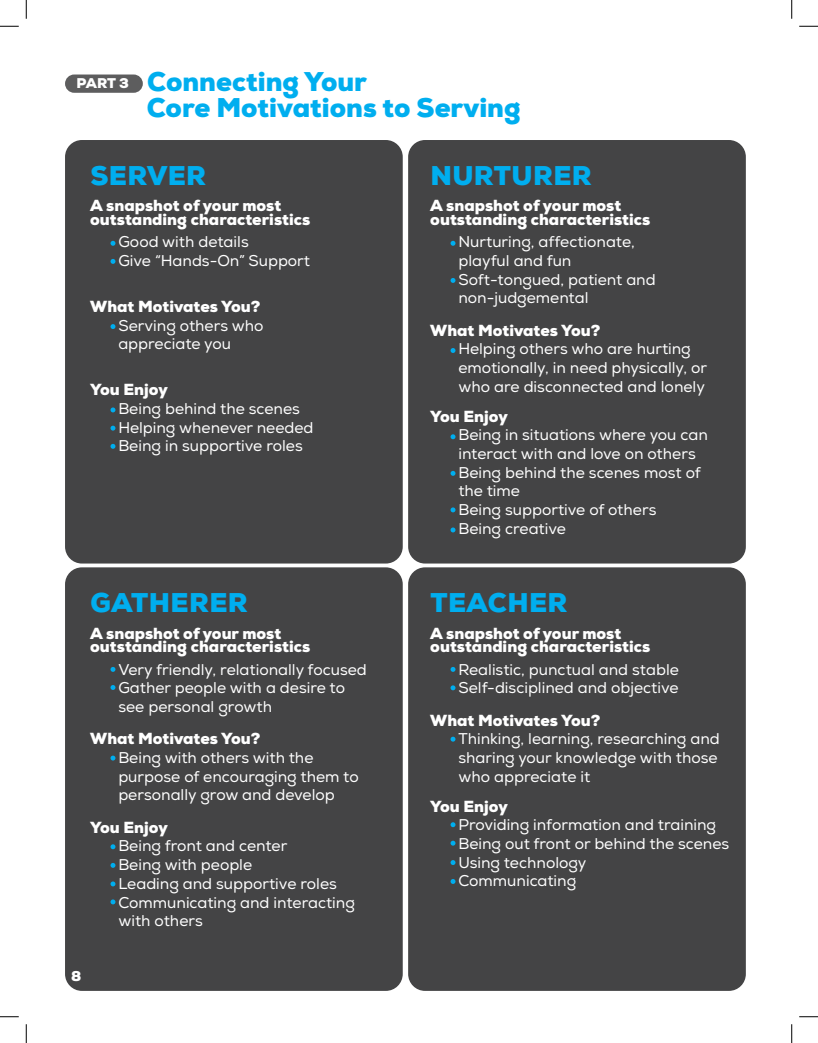
<style>
.page{position:relative;width:818px;height:1043px;background:#fff}
.page>*{position:absolute;margin:0;border:0;box-sizing:border-box;transform-origin:0 0}
.t1{font:900 26.25px "Nexa";color:#00aeef}
.t2{font:15.5px/18.6px "Nexa";color:#fff}
.t3{font:900 15.5px/13.6px "Nexa";color:#fff}
.t4{font:900 13.75px "Nexa";color:#fff}
.t5{font:900 13.62px "Nexa";color:#fff}
</style>
<div class="page">
<div style="left:65px;top:140px;width:337px;height:423px;background:#444445;border-radius:17px"></div>
<div style="left:65px;top:567px;width:337px;height:423px;background:#444445;border-radius:17px"></div>
<div style="left:408px;top:140px;width:337px;height:423px;background:#444445;border-radius:17px"></div>
<div style="left:408px;top:567px;width:337px;height:423px;background:#444445;border-radius:17px"></div>
<div style="left:65px;top:74px;width:78px;height:19px;background:#5d5d5e;border-radius:9px"></div>
<svg style="left:110px;top:241px;width:5px;height:5px"></svg>
<svg style="left:110px;top:667px;width:5px;height:5px"></svg>
<svg style="left:450px;top:667px;width:5px;height:5px"></svg>
<svg style="left:450px;top:685px;width:5px;height:5px"></svg>
<svg style="left:450px;top:736px;width:5px;height:5px"></svg>
<svg style="left:450px;top:822px;width:5px;height:5px"></svg>
<svg style="left:450px;top:840px;width:5px;height:5px"></svg>
<svg style="left:450px;top:860px;width:5px;height:5px"></svg>
<svg style="left:450px;top:879px;width:5px;height:5px"></svg>
<svg style="left:450px;top:241px;width:5px;height:5px"></svg>
<svg style="left:110px;top:259px;width:5px;height:5px"></svg>
<svg style="left:110px;top:685px;width:5px;height:5px"></svg>
<svg style="left:110px;top:755px;width:5px;height:5px"></svg>
<svg style="left:110px;top:844px;width:5px;height:5px"></svg>
<svg style="left:110px;top:863px;width:5px;height:4px"></svg>
<svg style="left:110px;top:881px;width:5px;height:5px"></svg>
<svg style="left:110px;top:899px;width:5px;height:5px"></svg>
<svg style="left:450px;top:278px;width:5px;height:5px"></svg>
<svg style="left:450px;top:348px;width:5px;height:5px"></svg>
<svg style="left:450px;top:434px;width:5px;height:5px"></svg>
<svg style="left:450px;top:471px;width:5px;height:5px"></svg>
<svg style="left:450px;top:507px;width:5px;height:5px"></svg>
<svg style="left:450px;top:527px;width:5px;height:5px"></svg>
<svg style="left:110px;top:324px;width:5px;height:5px"></svg>
<svg style="left:110px;top:407px;width:5px;height:5px"></svg>
<svg style="left:110px;top:425px;width:5px;height:5px"></svg>
<svg style="left:110px;top:444px;width:5px;height:5px"></svg>
<svg style="left:0;top:25px;width:19px;height:2px"></svg>
<svg style="left:799px;top:25px;width:19px;height:2px"></svg>
<svg style="left:0;top:1016px;width:19px;height:1px"></svg>
<svg style="left:799px;top:1016px;width:19px;height:1px"></svg>
<svg style="left:25px;top:0;width:2px;height:19px"></svg>
<svg style="left:25px;top:1024px;width:2px;height:18px"></svg>
<svg style="left:791px;top:0;width:1px;height:19px"></svg>
<svg style="left:791px;top:1024px;width:1px;height:18px"></svg>
<p class="t5" style="left:77px;top:74px;width:54px">PART 3</p>
<p class="t1" style="left:147px;top:64px;width:221px">Connecting Your</p>
<p class="t1" style="left:147px;top:90px;width:375px">Core Motivations to Serving</p>
<p class="t1" style="left:90px;top:158px;width:117px">SERVER</p>
<p class="t3" style="left:90px;top:199px;width:221px">A snapshot of your most outstanding characteristics</p>
<p class="t2" style="left:118px;top:233px;width:132px">Good with details</p>
<p class="t2" style="left:118px;top:251px;width:193px">Give “Hands-On” Support</p>
<p class="t3" style="left:90px;top:300px;width:172px">What Motivates You?</p>
<p class="t2" style="left:118px;top:316px;width:147px">Serving others who</p>
<p class="t2" style="left:118px;top:335px;width:114px">appreciate you</p>
<p class="t3" style="left:90px;top:383px;width:79px">You Enjoy</p>
<p class="t2" style="left:118px;top:400px;width:183px">Being behind the scenes</p>
<p class="t2" style="left:118px;top:418px;width:196px">Helping whenever needed</p>
<p class="t2" style="left:118px;top:437px;width:186px">Being in supportive roles</p>
<p class="t1" style="left:90px;top:585px;width:159px">GATHERER</p>
<p class="t3" style="left:90px;top:626px;width:221px">A snapshot of your most outstanding characteristics</p>
<p class="t2" style="left:118px;top:660px;width:250px">Very friendly, relationally focused</p>
<p class="t2" style="left:118px;top:679px;width:228px">Gather people with a desire to see personal growth</p>
<p class="t3" style="left:90px;top:732px;width:172px">What Motivates You?</p>
<p class="t2" style="left:118px;top:748px;width:242px">Being with others with the purpose of encouraging them to personally grow and develop</p>
<p class="t3" style="left:90px;top:820px;width:79px">You Enjoy</p>
<p class="t2" style="left:118px;top:837px;width:170px">Being front and center</p>
<p class="t2" style="left:118px;top:855px;width:135px">Being with people</p>
<p class="t2" style="left:118px;top:874px;width:220px">Leading and supportive roles</p>
<p class="t2" style="left:118px;top:893px;width:238px">Communicating and interacting with others</p>
<p class="t4" style="left:71px;top:967px;width:12px">8</p>
<p class="t1" style="left:430px;top:158px;width:163px">NURTURER</p>
<p class="t3" style="left:430px;top:199px;width:221px">A snapshot of your most outstanding characteristics</p>
<p class="t2" style="left:458px;top:233px;width:178px">Nurturing, affectionate,</p>
<p class="t2" style="left:458px;top:251px;width:114px">playful and fun</p>
<p class="t2" style="left:458px;top:270px;width:199px">Soft-tongued, patient and</p>
<p class="t2" style="left:458px;top:289px;width:132px">non-judgemental</p>
<p class="t3" style="left:430px;top:323px;width:172px">What Motivates You?</p>
<p class="t2" style="left:458px;top:340px;width:250px">Helping others who are hurting emotionally, in need physically, or who are disconnected and lonely</p>
<p class="t3" style="left:430px;top:409px;width:79px">You Enjoy</p>
<p class="t2" style="left:458px;top:426px;width:251px">Being in situations where you can interact with and love on others</p>
<p class="t2" style="left:458px;top:463px;width:244px">Being behind the scenes most of the time</p>
<p class="t2" style="left:458px;top:500px;width:199px">Being supportive of others</p>
<p class="t2" style="left:458px;top:519px;width:109px">Being creative</p>
<p class="t1" style="left:430px;top:585px;width:139px">TEACHER</p>
<p class="t3" style="left:430px;top:626px;width:193px">A snapshot of your most</p>
<p class="t3" style="left:430px;top:640px;width:221px">outstanding characteristics</p>
<p class="t2" style="left:458px;top:660px;width:222px">Realistic, punctual and stable</p>
<p class="t2" style="left:458px;top:679px;width:222px">Self-disciplined and objective</p>
<p class="t3" style="left:430px;top:713px;width:172px">What Motivates You?</p>
<p class="t2" style="left:458px;top:730px;width:263px">Thinking, learning, researching and sharing your knowledge with those who appreciate it</p>
<p class="t3" style="left:430px;top:799px;width:79px">You Enjoy</p>
<p class="t2" style="left:458px;top:815px;width:259px">Providing information and training</p>
<p class="t2" style="left:458px;top:834px;width:272px">Being out front or behind the scenes</p>
<p class="t2" style="left:458px;top:853px;width:129px">Using technology</p>
<p class="t2" style="left:458px;top:872px;width:119px">Communicating</p>
</div>
